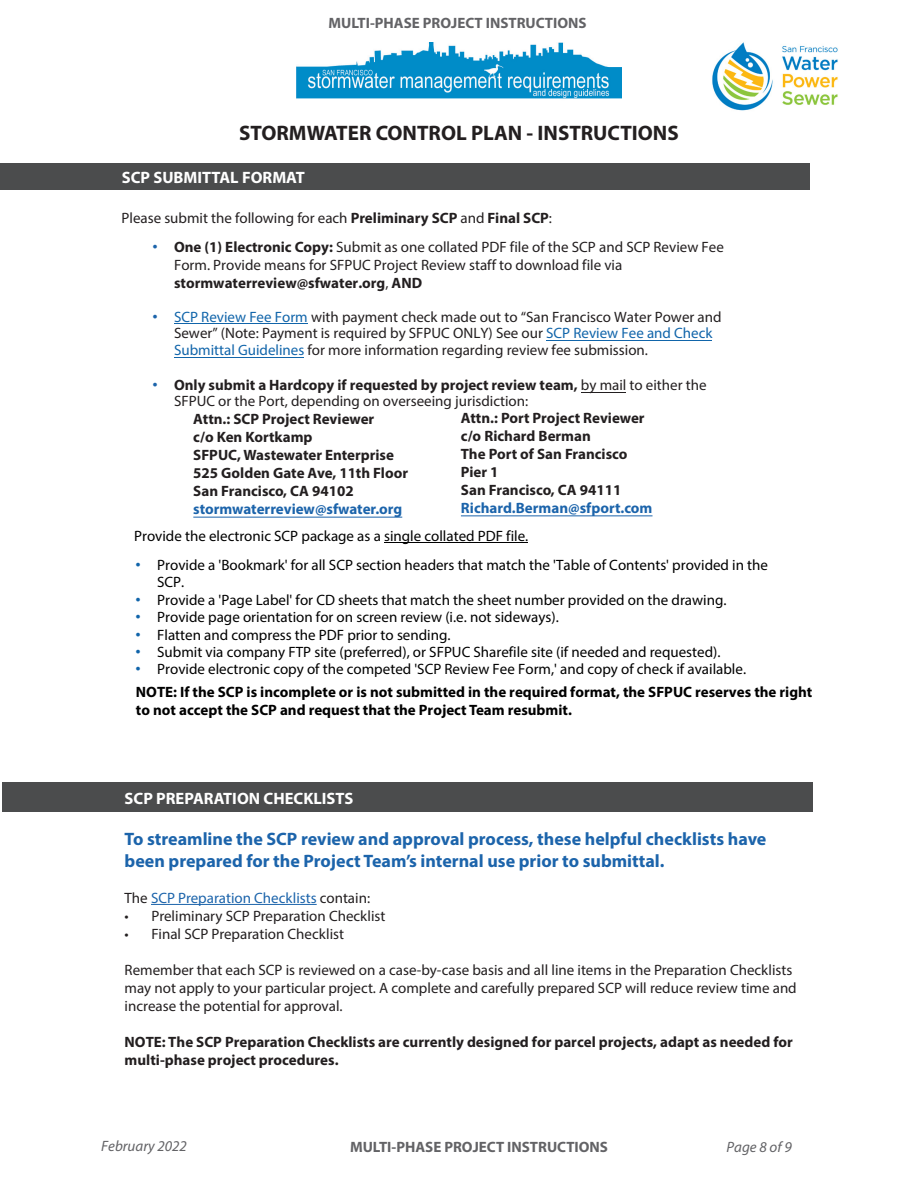
<style>
.page{position:relative;width:918px;height:1188px;background:#fff}
.page>*{position:absolute;margin:0;border:0;box-sizing:border-box;transform-origin:0 0}
.t1{font:700 21px "Myriad Pro";color:#231f20}
.general_text{font:700 18px/21.6px "Myriad Pro";color:#1c64ab}
.t2{font:700 16.5px "Myriad Pro";color:#fff}
.general_text-2{font:15px/18.1px "Myriad Pro";color:#231f20}
.t3{font:15px/17.4px "Myriad Pro";color:#000}
.general_text-3{font:700 15px/18px "Myriad Pro";color:#231f20}
.t4{font:700 15px/23.1px "Myriad Pro";color:#000}
.t5{font:700 15px "Myriad Pro";color:#636366}
.general_text-4{font:15px "Myriad Pro";color:#1c64ab}
.t6{font:italic 15px "Myriad Pro";color:#636366}
.s1{font-weight:700}
.s2{font-family:"Arial";color:#1c64ab}
.s3{color:#1165aa}
.s4{color:#1c64ab}
.s5{font-family:"Arial";color:#1064aa}
.s6{font-family:"Arial";font-weight:400;color:#1064aa}
.s7{font-weight:400}
.s8{color:#231f20}
</style>
<div class="page">
<img style="left:297px;top:43px;width:324px;height:56px">
<img style="left:712px;top:42px;width:126px;height:69px">
<div style="left:0;top:163px;width:810px;height:27px;background:#4b4c4d"></div>
<div style="left:2px;top:782px;width:810px;height:30px;background:#4b4c4d"></div>
<hr style="left:151px;top:904px;width:166px;height:1px;background:#1c64ab">
<hr style="left:193px;top:517px;width:209px;height:1px;background:#1c64ab">
<hr style="left:461px;top:515px;width:192px;height:1px;background:#1c64ab">
<hr style="left:384px;top:542px;width:144px;height:1px;background:#000">
<hr style="left:174px;top:323px;width:133px;height:1px;background:#1165aa">
<hr style="left:547px;top:340px;width:165px;height:1px;background:#1165aa">
<hr style="left:174px;top:357px;width:130px;height:1px;background:#1165aa">
<hr style="left:581px;top:392px;width:45px;height:1px;background:#231f20">
<p class="t5" style="left:329px;top:13px;width:260px">MULTI-PHASE PROJECT INSTRUCTIONS</p>
<h1 class="t1" style="left:239px;top:119px;width:441px">STORMWATER CONTROL PLAN - INSTRUCTIONS</h1>
<p class="t2" style="left:122px;top:167px;width:184px">SCP SUBMITTAL FORMAT</p>
<p class="general_text-2" style="left:122px;top:209px;width:432px">Please submit the following for each <span class="s1">Preliminary SCP</span> and <span class="s1">Final SCP</span>:</p>
<p class="general_text-2" style="left:174px;top:237px;width:551px;text-indent:-22px"><span class="s2">•</span> <span class="s1">One (1) Electronic Copy:</span> Submit as one collated PDF file of the SCP and SCP Review Fee<br>Form. Provide means for SFPUC Project Review staff to download file via <span class="s1">stormwaterreview@sfwater.org</span>, <span class="s1">AND</span></p>
<p class="general_text-2" style="left:174px;top:308px;width:549px;line-height:16.8px;text-indent:-22px"><span class="s2">•</span> <span class="s3">SCP Review Fee Form</span> with payment check made out to “San Francisco Water Power and<br>Sewer” (Note: Payment is required by SFPUC ONLY) See our <span class="s3">SCP Review Fee and Check<br>Submittal Guidelines</span> for more information regarding review fee submission.</p>
<p class="general_text-2" style="left:174px;top:377px;width:534px;line-height:15.9px;text-indent:-22px"><span class="s2">•</span> <span class="s1">Only submit a Hardcopy if requested by project review team,</span> by mail to either the<br>SFPUC or the Port, depending on overseeing jurisdiction:</p>
<p class="general_text-3" style="left:193px;top:410px;width:216px">Attn.: SCP Project Reviewer<br>c/o Ken Kortkamp<br>SFPUC, Wastewater Enterprise<br>525 Golden Gate Ave, 11th Floor<br>San Francisco, CA 94102 <span class="s4">stormwaterreview@sfwater.org</span></p>
<p class="general_text-3" style="left:461px;top:409px;width:193px">Attn.: Port Project Reviewer c/o Richard Berman<br>The Port of San Francisco<br>Pier 1<br>San Francisco, CA 94111<br><span class="s4">Richard.Berman@sfport.com</span></p>
<p class="t3" style="left:134px;top:527px;width:396px">Provide the electronic SCP package as a single collated PDF file.</p>
<p class="t3" style="left:157px;top:556px;width:612px;text-indent:-22px"><span class="s5">•</span> Provide a 'Bookmark' for all SCP section headers that match the 'Table of Contents' provided in the<br>SCP.</p>
<p class="t3" style="left:136px;top:591px;width:592px"><span class="s5">•</span> Provide a 'Page Label' for CD sheets that match the sheet number provided on the drawing.</p>
<p class="t3" style="left:136px;top:608px;width:425px"><span class="s5">•</span> Provide page orientation for on screen review (i.e. not sideways).</p>
<p class="t3" style="left:136px;top:626px;width:316px"><span class="s5">•</span> Flatten and compress the PDF prior to sending.</p>
<p class="t3" style="left:136px;top:643px;width:586px"><span class="s5">•</span> Submit via company FTP site (preferred), or SFPUC Sharefile site (if needed and requested).</p>
<p class="t4" style="left:136px;top:657px;width:678px"><span class="s6">•</span> <span class="s7">Provide electronic copy of the competed 'SCP Review Fee Form,' and copy of check if available.<br></span>NOTE: If the SCP is incomplete or is not submitted in the required format, the SFPUC reserves the right</p>
<p class="t4" style="left:136px;top:698px;width:438px">to not accept the SCP and request that the Project Team resubmit.</p>
<p class="t2" style="left:125px;top:788px;width:230px">SCP PREPARATION CHECKLISTS</p>
<p class="general_text" style="left:125px;top:828px;width:643px">To streamline the SCP review and approval process, these helpful checklists have been prepared for the Project Team’s internal use prior to submittal.</p>
<p class="general_text-4" style="left:125px;top:889px;width:247px"><span class="s8">The</span> SCP Preparation Checklists <span class="s8">contain:</span></p>
<p class="general_text-2" style="left:125px;top:907px;width:262px">• Preliminary SCP Preparation Checklist</p>
<p class="general_text-2" style="left:125px;top:925px;width:221px">• Final SCP Preparation Checklist</p>
<p class="general_text-2" style="left:125px;top:961px;width:674px">Remember that each SCP is reviewed on a case-by-case basis and all line items in the Preparation Checklists may not apply to your particular project. A complete and carefully prepared SCP will reduce review time and increase the potential for approval.</p>
<p class="general_text-3" style="left:125px;top:1032px;width:670px">NOTE: The SCP Preparation Checklists are currently designed for parcel projects, adapt as needed for multi-phase project procedures.</p>
<p class="t5" style="left:350px;top:1137px;width:260px">MULTI-PHASE PROJECT INSTRUCTIONS</p>
<p class="t6" style="left:727px;top:1138px;width:67px">Page 8 of 9</p>
</div>
